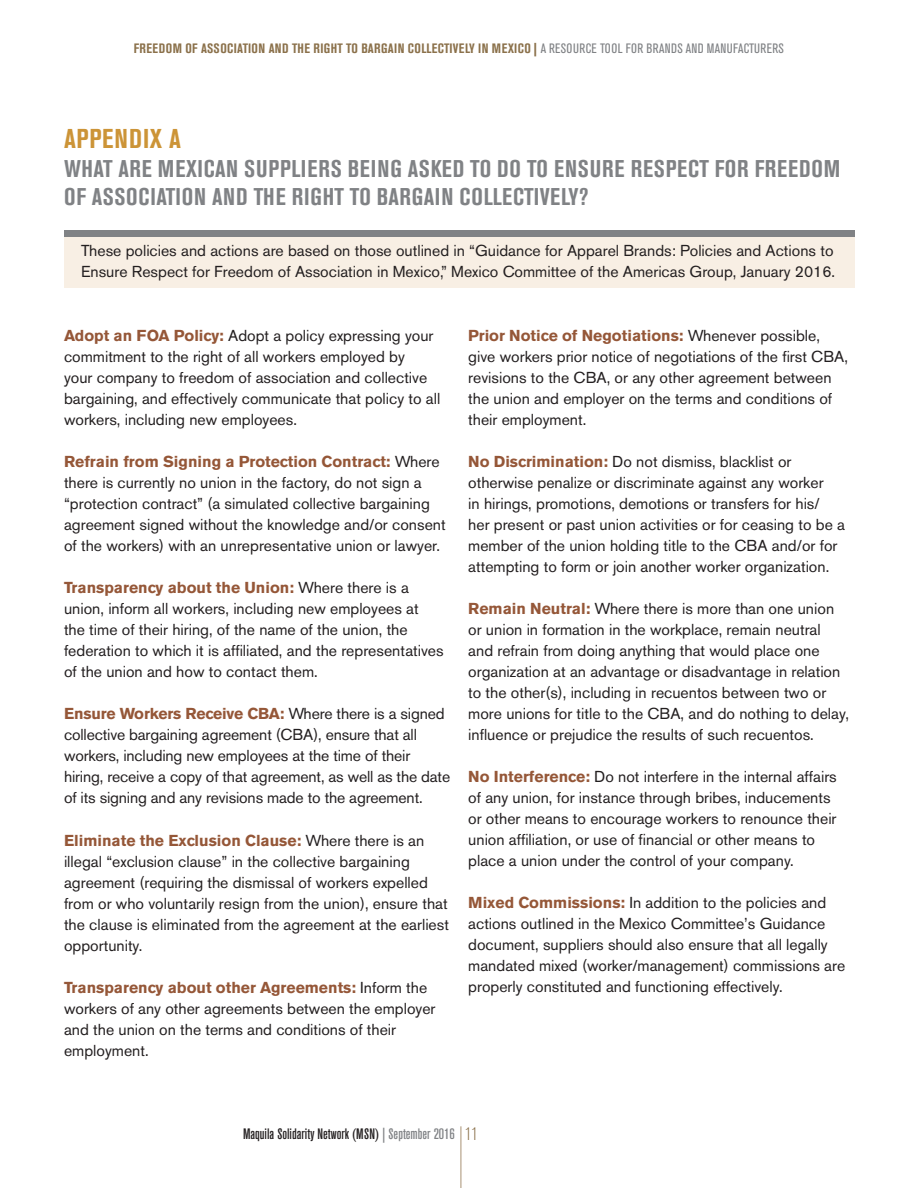
<style>
.page{position:relative;width:918px;height:1188px;background:#fff}
.page>*{position:absolute;margin:0;border:0;box-sizing:border-box;transform-origin:0 0}
.t1{font:700 condensed 27px "Akzidenz Grotesk BE";letter-spacing:.02em;color:#cc9437}
.t2{font:700 condensed 24px/28.8px "Akzidenz Grotesk BE";letter-spacing:.035em;color:#808285}
.t3{font:15.75px/21px "Akzidenz Grotesk BE";color:#231f20}
.t4{font:500 condensed 15px "Akzidenz Grotesk BE";color:#231f20}
.t5{font:700 condensed 13.5px "Akzidenz Grotesk BE";letter-spacing:.035em;color:#8b714b}
.s1{font-weight:800;font-stretch:normal}
.s2{font-weight:400;color:#808285}
.s3{font-weight:700;color:#955738}
.s4{color:#808285}
.s5{font-weight:300;font-size:18px;color:#8b714b}
</style>
<div class="page">
<hr style="left:460px;top:1126px;width:1px;height:62px;background:#b29e83">
<div style="left:64px;top:236px;width:790px;height:52px;background:#f8efe4"></div>
<div style="left:64px;top:230px;width:790px;height:6px;background:#808285"></div>
<p class="t5" style="left:134px;top:40px;width:652px">FREEDOM OF ASSOCIATION AND THE RIGHT TO BARGAIN COLLECTIVELY IN MEXICO <span class="s1">|</span> <span class="s2">A RESOURCE TOOL FOR BRANDS AND MANUFACTURERS</span></p>
<h1 class="t1" style="left:64px;top:123px;width:118px">APPENDIX A</h1>
<h2 class="t2" style="left:64px;top:154px;width:778px">WHAT ARE MEXICAN SUPPLIERS BEING ASKED TO DO TO ENSURE RESPECT FOR FREEDOM<br>OF ASSOCIATION AND THE RIGHT TO BARGAIN COLLECTIVELY?</h2>
<p class="t3" style="left:81px;top:240px;width:756px">These policies and actions are based on those outlined in “Guidance for Apparel Brands: Policies and Actions to<br>Ensure Respect for Freedom of Association in Mexico,” Mexico Committee of the Americas Group, January 2016.</p>
<p class="t3" style="left:64px;top:325px;width:378px"><span class="s3">Adopt an FOA Policy:</span> Adopt a policy expressing your commitment to the right of all workers employed by<br>your company to freedom of association and collective bargaining, and effectively communicate that policy to all workers, including new employees.</p>
<p class="t3" style="left:64px;top:451px;width:383px"><span class="s3">Refrain from Signing a Protection Contract:</span> Where there is currently no union in the factory, do not sign a “protection contract” (a simulated collective bargaining agreement signed without the knowledge and/or consent of the workers) with an unrepresentative union or lawyer.</p>
<p class="t3" style="left:64px;top:577px;width:381px"><span class="s3">Transparency about the Union:</span> Where there is a union, inform all workers, including new employees at<br>the time of their hiring, of the name of the union, the federation to which it is affiliated, and the representatives of the union and how to contact them.</p>
<p class="t3" style="left:64px;top:703px;width:388px"><span class="s3">Ensure Workers Receive CBA:</span> Where there is a signed collective bargaining agreement (CBA), ensure that all workers, including new employees at the time of their hiring, receive a copy of that agreement, as well as the date of its signing and any revisions made to the agreement.</p>
<p class="t3" style="left:64px;top:830px;width:386px"><span class="s3">Eliminate the Exclusion Clause:</span> Where there is an illegal “exclusion clause” in the collective bargaining agreement (requiring the dismissal of workers expelled from or who voluntarily resign from the union), ensure that the clause is eliminated from the agreement at the earliest opportunity.</p>
<p class="t3" style="left:64px;top:977px;width:373px"><span class="s3">Transparency about other Agreements:</span> Inform the workers of any other agreements between the employer and the union on the terms and conditions of their employment.</p>
<p class="t3" style="left:468px;top:325px;width:381px"><span class="s3">Prior Notice of Negotiations:</span> Whenever possible, give workers prior notice of negotiations of the first CBA, revisions to the CBA, or any other agreement between the union and employer on the terms and conditions of their employment.</p>
<p class="t3" style="left:468px;top:451px;width:378px"><span class="s3">No Discrimination:</span> Do not dismiss, blacklist or otherwise penalize or discriminate against any worker<br>in hirings, promotions, demotions or transfers for his/ her present or past union activities or for ceasing to be a member of the union holding title to the CBA and/or for attempting to form or join another worker organization.</p>
<p class="t3" style="left:468px;top:598px;width:382px"><span class="s3">Remain Neutral:</span> Where there is more than one union or union in formation in the workplace, remain neutral and refrain from doing anything that would place one organization at an advantage or disadvantage in relation to the other(s), including in recuentos between two or more unions for title to the CBA, and do nothing to delay, influence or prejudice the results of such recuentos.</p>
<p class="t3" style="left:468px;top:766px;width:370px"><span class="s3">No Interference:</span> Do not interfere in the internal affairs of any union, for instance through bribes, inducements or other means to encourage workers to renounce their union affiliation, or use of financial or other means to place a union under the control of your company.</p>
<p class="t3" style="left:468px;top:893px;width:379px"><span class="s3">Mixed Commissions:</span> In addition to the policies and actions outlined in the Mexico Committee’s Guidance document, suppliers should also ensure that all legally mandated mixed (worker/management) commissions are properly constituted and functioning effectively.</p>
<p class="t4" style="left:243px;top:1126px;width:236px">Maquila Solidarity Network (MSN) <span class="s4">| September 2016</span> <span class="s5">11</span></p>
</div>
